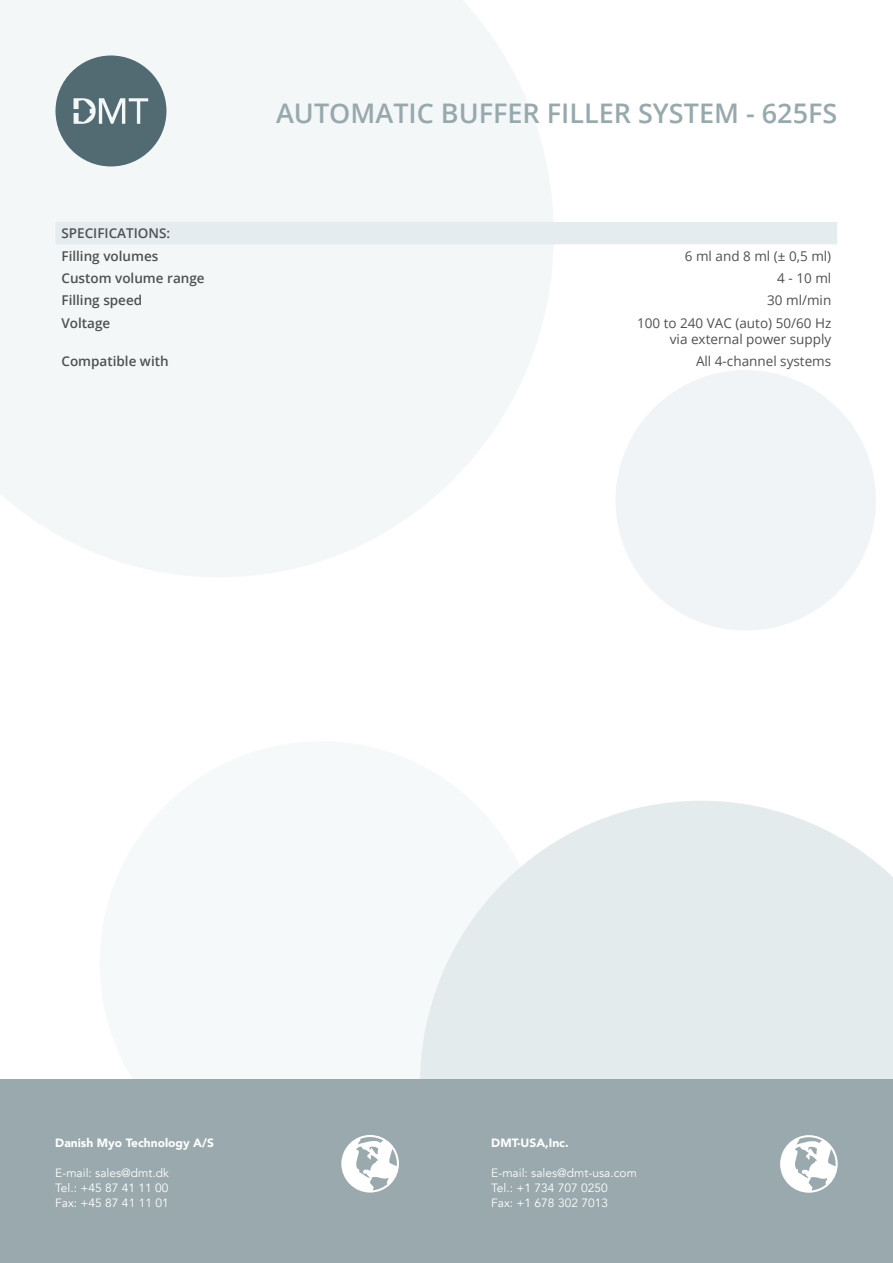
<style>
.page{position:relative;width:893px;height:1263px;background:#fff}
.page>*{position:absolute;margin:0;border:0;box-sizing:border-box;transform-origin:0 0}
.t1{font:600 27px "Open Sans";color:#98a9ae}
.t2{font:13.5px "Open Sans";color:#4f5150}
.t3{font:600 13.5px "Open Sans";color:#4f5150}
.t4{font:12px "Avenir";color:#fff}
.t5{font:900 12px "Avenir";color:#fff}
</style>
<div class="page">
<svg style="left:0;top:0;width:554px;height:577px;fill:#f4f7f8"></svg>
<svg style="left:509px;top:801px;width:384px;height:278px;background:#e6ecee"></svg>
<div style="left:615px;top:370px;width:261px;height:260px;background:#f0f4f6;border-radius:50%"></div>
<div style="left:100px;top:741px;width:442px;height:443px;background:linear-gradient(to right,#fafcfd,#ebf1f2);border-radius:50%"></div>
<svg style="left:55px;top:55px;width:111px;height:111px"></svg>
<div style="left:0;top:1079px;width:893px;height:184px;background:#99a9ad"></div>
<svg style="left:341px;top:1135px;width:58px;height:57px"></svg>
<svg style="left:780px;top:1135px;width:58px;height:58px"></svg>
<div style="left:55px;top:222px;width:782px;height:22px;background:#e5ecef"></div>
<p class="t1" style="left:276px;top:95px;width:563px">AUTOMATIC BUFFER FILLER SYSTEM - 625FS</p>
<p class="t3" style="left:61px;top:224px;width:110px">SPECIFICATIONS:</p>
<p class="t3" style="left:61px;top:246px;width:98px">Filling volumes</p>
<p class="t2" style="left:685px;top:246px;width:148px">6 ml and 8 ml (± 0,5 ml)</p>
<p class="t3" style="left:61px;top:269px;width:145px">Custom volume range</p>
<p class="t2" style="left:777px;top:269px;width:56px">4 - 10 ml</p>
<p class="t3" style="left:61px;top:291px;width:82px">Filling speed</p>
<p class="t2" style="left:767px;top:291px;width:66px">30 ml/min</p>
<p class="t3" style="left:61px;top:313px;width:50px">Voltage</p>
<p class="t2" style="left:637px;top:313px;width:196px">100 to 240 VAC (auto) 50/60 Hz</p>
<p class="t2" style="left:670px;top:330px;width:163px">via external power supply</p>
<p class="t3" style="left:61px;top:352px;width:109px">Compatible with</p>
<p class="t2" style="left:696px;top:352px;width:137px">All 4-channel systems</p>
<p class="t5" style="left:55px;top:1132px;width:160px">Danish Myo Technology A/S</p>
<p class="t4" style="left:55px;top:1166px;width:115px">E-mail: sales@dmt.dk</p>
<p class="t4" style="left:55px;top:1181px;width:115px">Tel.: +45 87 41 11 00</p>
<p class="t4" style="left:55px;top:1196px;width:115px">Fax: +45 87 41 11 01</p>
<p class="t5" style="left:491px;top:1132px;width:79px">DMT-USA,Inc.</p>
<p class="t4" style="left:491px;top:1166px;width:147px">E-mail: sales@dmt-usa.com</p>
<p class="t4" style="left:491px;top:1181px;width:118px">Tel.: +1 734 707 0250</p>
<p class="t4" style="left:491px;top:1196px;width:118px">Fax: +1 678 302 7013</p>
</div>
